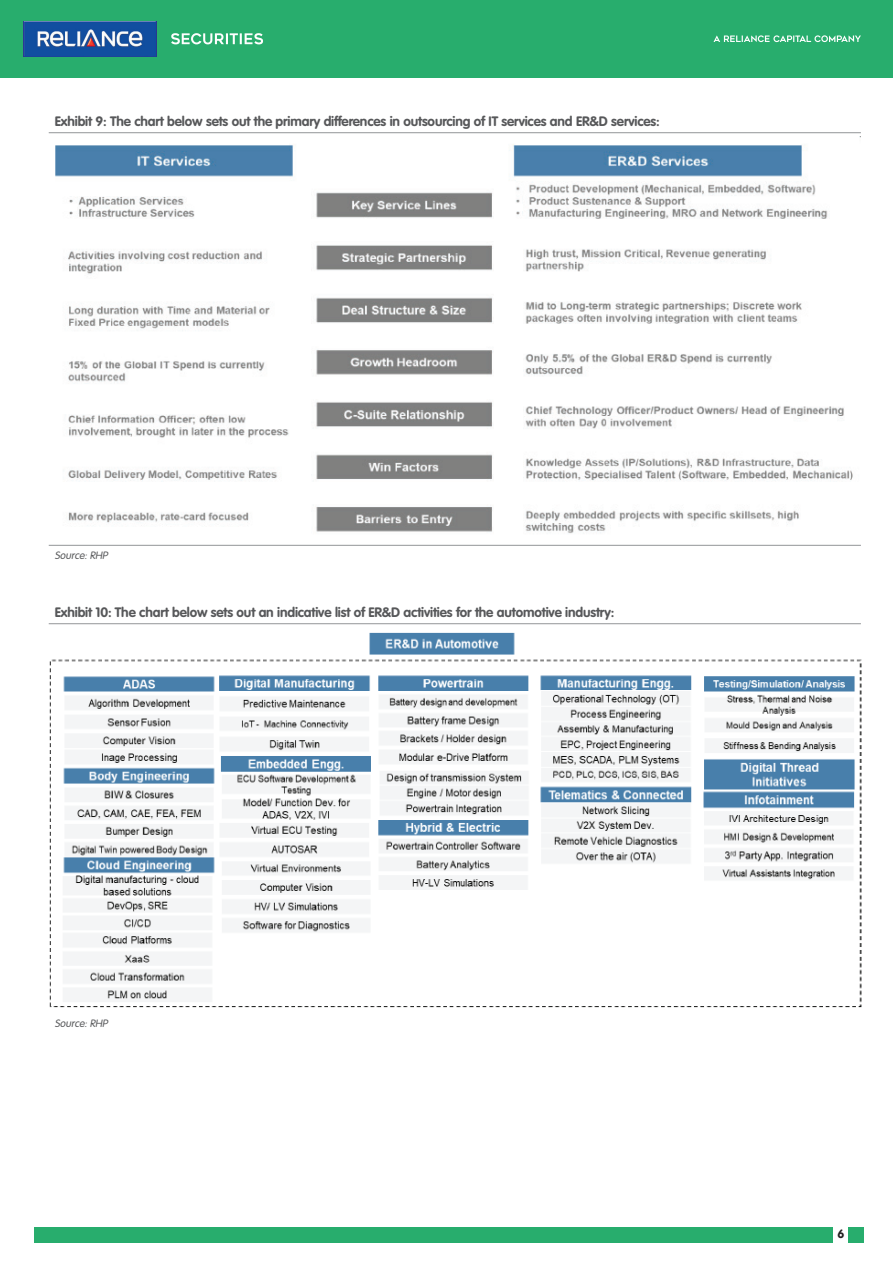
<style>
.page{position:relative;width:893px;height:1263px;background:#fff}
.page>*{position:absolute;margin:0;border:0;box-sizing:border-box;transform-origin:0 0}
.t1{font:700 13.5px "VAG Rounded Std";letter-spacing:-.01em;color:#57585a}
.t2{font:12px "VAG Rounded Bold";color:#231f20}
.t3{font:italic 300 10.5px "VAG Rounded Std";color:#57585a}
</style>
<div class="page">
<div style="left:0;top:0;width:893px;height:78px;background:#28ad6d"></div>
<img style="left:24px;top:22px;width:133px;height:34px">
<svg style="left:171px;top:33px;width:92px;height:11px"></svg>
<svg style="left:713px;top:35px;width:148px;height:7px"></svg>
<div style="left:34px;top:1227px;width:799px;height:15px;background:#28ad6d"></div>
<div style="left:848px;top:1227px;width:15px;height:15px;background:#28ad6d"></div>
<hr style="left:49px;top:132px;width:812px;height:1px;background:#939598">
<hr style="left:49px;top:545px;width:812px;height:1px;background:#939598">
<img style="left:55px;top:137px;width:806px;height:397px">
<hr style="left:49px;top:623px;width:812px;height:1px;background:#939598">
<hr style="left:49px;top:1013px;width:812px;height:1px;background:#939598">
<img style="left:49px;top:632px;width:813px;height:376px">
<p class="t1" style="left:55px;top:113px;width:607px">Exhibit 9: The chart below sets out the primary differences in outsourcing of IT services and ER&amp;D services:</p>
<p class="t3" style="left:55px;top:550px;width:57px">Source:RHP</p>
<p class="t1" style="left:55px;top:604px;width:561px">Exhibit 10: The chart below sets out an indicative list of ER&amp;D activities for the automotive industry:</p>
<p class="t3" style="left:55px;top:1017px;width:57px">Source:RHP</p>
<p class="t2" style="left:837px;top:1227px;width:8px">6</p>
</div>
